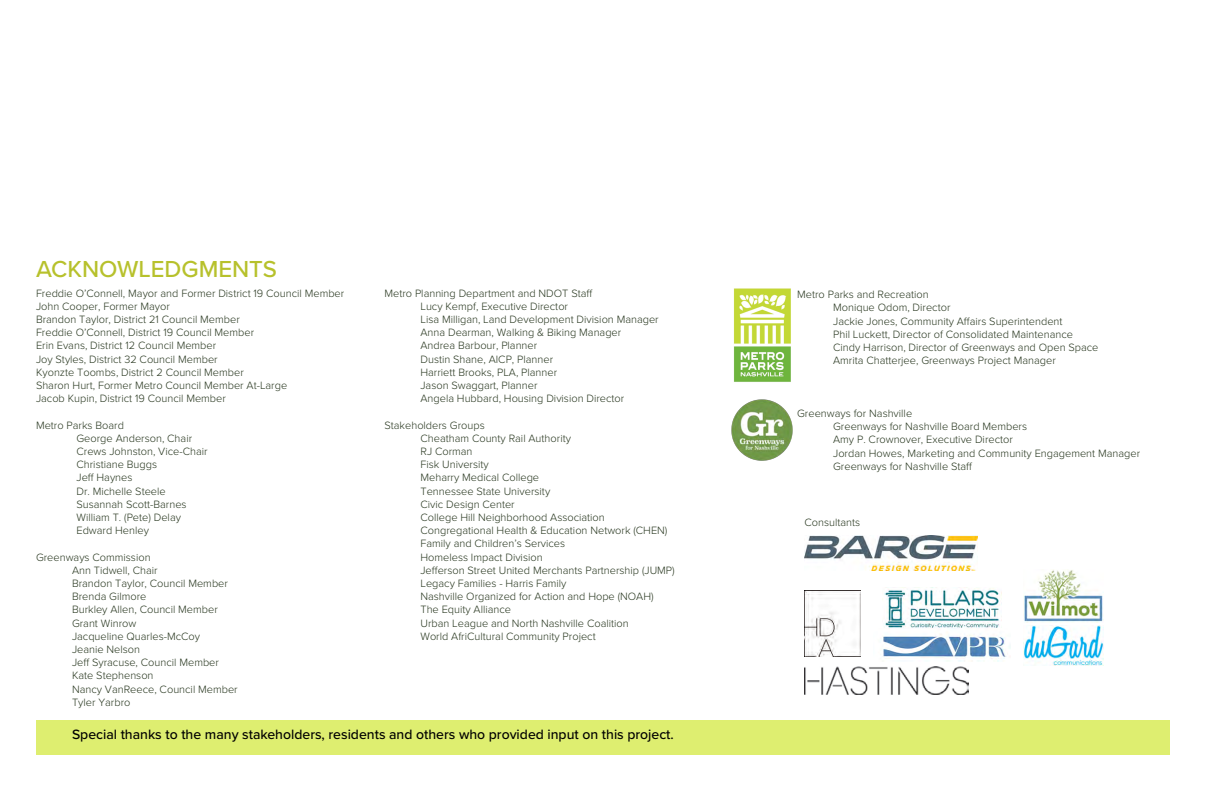
<style>
.page{position:relative;width:1224px;height:792px;background:#fff}
.page>*{position:absolute;margin:0;border:0;box-sizing:border-box;transform-origin:0 0}
.t1{font:500 24px "Proxima Nova";color:#b7c12c}
.t2{font:500 14px "Proxima Nova";color:#000}
.t3{font:300 11px/13.2px "Proxima Nova";color:#26351d}
</style>
<div class="page">
<img style="left:804px;top:590px;width:56px;height:66px">
<img style="left:804px;top:667px;width:165px;height:27px">
<img style="left:882px;top:587px;width:120px;height:42px">
<img style="left:880px;top:632px;width:130px;height:29px">
<img style="left:1024px;top:626px;width:79px;height:39px">
<img style="left:804px;top:535px;width:173px;height:36px">
<img style="left:1024px;top:570px;width:79px;height:53px">
<div style="left:36px;top:721px;width:1134px;height:34px;background:#deee70"></div>
<img style="left:733px;top:288px;width:58px;height:94px">
<img style="left:731px;top:399px;width:62px;height:62px">
<h1 class="t1" style="left:36px;top:251px;width:243px">ACKNOWLEDGMENTS</h1>
<p class="t3" style="left:36px;top:286px;width:310px">Freddie O’Connell, Mayor and Former District 19 Council Member John Cooper, Former Mayor<br>Brandon Taylor, District 21 Council Member<br>Freddie O’Connell, District 19 Council Member<br>Erin Evans, District 12 Council Member<br>Joy Styles, District 32 Council Member<br>Kyonzte Toombs, District 2 Council Member<br>Sharon Hurt, Former Metro Council Member At-Large<br>Jacob Kupin, District 19 Council Member</p>
<p class="t3" style="left:77px;top:418px;width:133px;text-indent:-41px">Metro Parks Board<br>George Anderson, Chair<br>Crews Johnston, Vice-Chair<br>Christiane Buggs<br>Jeff Haynes<br>Dr. Michelle Steele<br>Susannah Scott-Barnes<br>William T. (Pete) Delay<br>Edward Henley</p>
<p class="t3" style="left:72px;top:550px;width:167px;text-indent:-36px">Greenways Commission<br>Ann Tidwell, Chair<br>Brandon Taylor, Council Member<br>Brenda Gilmore<br>Burkley Allen, Council Member<br>Grant Winrow<br>Jacqueline Quarles-McCoy<br>Jeanie Nelson<br>Jeff Syracuse, Council Member<br>Kate Stephenson<br>Nancy VanReece, Council Member<br>Tyler Yarbro</p>
<p class="t3" style="left:420px;top:286px;width:240px;text-indent:-36px">Metro Planning Department and NDOT Staff<br>Lucy Kempf, Executive Director<br>Lisa Milligan, Land Development Division Manager Anna Dearman, Walking &amp; Biking Manager Andrea Barbour, Planner<br>Dustin Shane, AICP, Planner<br>Harriett Brooks, PLA, Planner<br>Jason Swaggart, Planner<br>Angela Hubbard, Housing Division Director</p>
<p class="t3" style="left:420px;top:418px;width:256px;text-indent:-36px">Stakeholders Groups<br>Cheatham County Rail Authority<br>RJ Corman<br>Fisk University<br>Meharry Medical College<br>Tennessee State University<br>Civic Design Center<br>College Hill Neighborhood Association<br>Congregational Health &amp; Education Network (CHEN)<br>Family and Children’s Services<br>Homeless Impact Division<br>Jefferson Street United Merchants Partnership (JUMP)<br>Legacy Families - Harris Family<br>Nashville Organized for Action and Hope (NOAH)<br>The Equity Alliance<br>Urban League and North Nashville Coalition<br>World AfriCultural Community Project</p>
<p class="t2" style="left:72px;top:724px;width:603px">Special thanks to the many stakeholders, residents and others who provided input on this project.</p>
<p class="t3" style="left:833px;top:287px;width:267px;text-indent:-36px">Metro Parks and Recreation<br>Monique Odom, Director<br>Jackie Jones, Community Affairs Superintendent<br>Phil Luckett, Director of Consolidated Maintenance Cindy Harrison, Director of Greenways and Open Space Amrita Chatterjee, Greenways Project Manager</p>
<p class="t3" style="left:833px;top:406px;width:309px;text-indent:-36px">Greenways for Nashville<br>Greenways for Nashville Board Members<br>Amy P. Crownover, Executive Director<br>Jordan Howes, Marketing and Community Engagement Manager Greenways for Nashville Staff</p>
<p class="t3" style="left:805px;top:515px;width:57px">Consultants</p>
</div>
